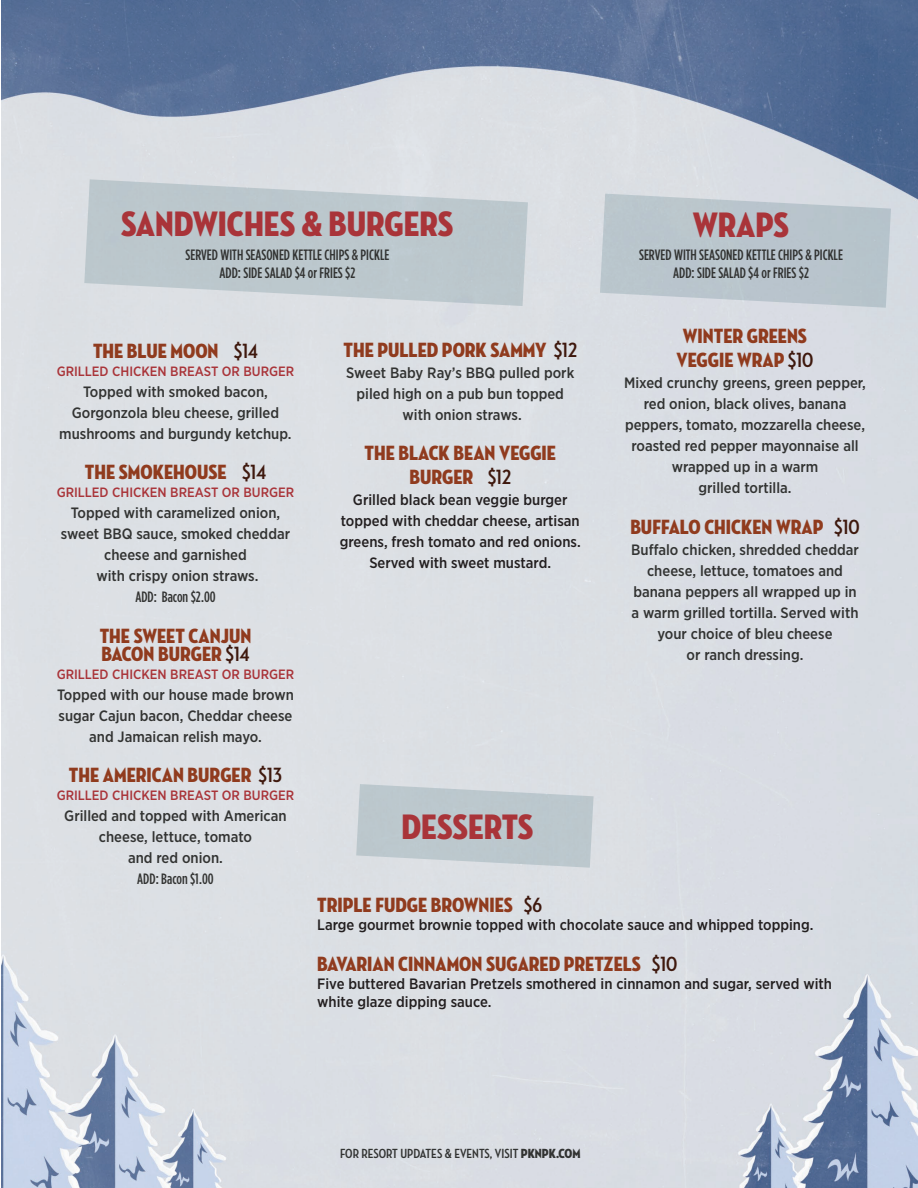
<style>
.page{position:relative;width:918px;height:1188px;background:#fff}
.page>*{position:absolute;margin:0;border:0;box-sizing:border-box;transform-origin:0 0}
.t1{font:36px "Neutraface Condensed Titling";color:#a93439}
.t2{font:21px/24px "Neutraface Condensed Titling";color:#903b1e;text-align:center}
.t3{font:500 15px/21px "Gotham Narrow";color:#323332;text-align:center}
.t4{font:500 15px/21px "Gotham Narrow";color:#231f20;text-align:center}
.t5{font:500 condensed 15px "Gotham HTF";color:#323332}
.t6{font:500 13.5px "Gotham Narrow";color:#a93439}
.t7{font:700 13.5px "Neutraface Condensed";color:#323332}
.s1{font-family:"Neutraface Condensed";font-weight:700;color:#3e180d}
.s2{font-family:"Neutraface Condensed Titling";font-weight:400}
</style>
<div class="page">
<img style="left:1px;top:0;width:917px;height:1188px">
<svg style="left:84px;top:179px;width:444px;height:127px;background:#c1cbd0"></svg>
<svg style="left:356px;top:784px;width:238px;height:84px;background:#c0cbd0"></svg>
<svg style="left:600px;top:194px;width:291px;height:114px;background:#bdc8cf"></svg>
<p class="t1" style="left:121px;top:203px;width:334px">SANDWICHES &amp; BURGERS</p>
<p class="t5" style="left:186px;top:247px;width:205px">SERVED WITH SEASONED KETTLE CHIPS &amp; PICKLE</p>
<p class="t5" style="left:220px;top:265px;width:137px">ADD: SIDE SALAD $4 or FRIES $2</p>
<p class="t2" style="left:93px;top:339px;width:166px">THE BLUE MOON <span class="s1">$14</span></p>
<p class="t6" style="left:57px;top:362px;width:239px">GRILLED CHICKEN BREAST OR BURGER</p>
<p class="t3" style="left:59px;top:381px;width:234px">Topped with smoked bacon,<br>Gorgonzola bleu cheese, grilled mushrooms and burgundy ketchup.</p>
<p class="t2" style="left:85px;top:460px;width:183px">THE SMOKEHOUSE <span class="s1">$14</span></p>
<p class="t6" style="left:57px;top:484px;width:239px">GRILLED CHICKEN BREAST OR BURGER</p>
<p class="t3" style="left:61px;top:502px;width:231px">Topped with caramelized onion, sweet BBQ sauce, smoked cheddar cheese and garnished</p>
<p class="t3" style="left:96px;top:565px;width:164px">with crispy onion straws.</p>
<p class="t5" style="left:135px;top:589px;width:82px">ADD: Bacon $2.00</p>
<p class="t2" style="left:100px;top:624px;width:153px">THE SWEET CANJUN</p>
<p class="t2" style="left:101px;top:642px;width:150px">BACON BURGER <span class="s1">$14</span></p>
<p class="t6" style="left:57px;top:665px;width:239px">GRILLED CHICKEN BREAST OR BURGER</p>
<p class="t3" style="left:57px;top:684px;width:238px">Topped with our house made brown sugar Cajun bacon, Cheddar cheese and Jamaican relish mayo.</p>
<p class="t2" style="left:69px;top:763px;width:215px">THE AMERICAN BURGER <span class="s1">$13</span></p>
<p class="t6" style="left:57px;top:787px;width:239px">GRILLED CHICKEN BREAST OR BURGER</p>
<p class="t3" style="left:64px;top:805px;width:224px">Grilled and topped with American cheese, lettuce, tomato</p>
<p class="t3" style="left:128px;top:847px;width:96px">and red onion.</p>
<p class="t5" style="left:137px;top:871px;width:78px">ADD: Bacon $1.00</p>
<p class="t2" style="left:343px;top:338px;width:235px">THE PULLED PORK SAMMY <span class="s1">$12</span></p>
<p class="t3" style="left:346px;top:362px;width:230px">Sweet Baby Ray’s BBQ pulled pork piled high on a pub bun topped</p>
<p class="t3" style="left:403px;top:404px;width:121px">with onion straws.</p>
<p class="t2" style="left:364px;top:441px;width:193px">THE BLACK BEAN VEGGIE<br>BURGER <span class="s1">$12</span></p>
<p class="t4" style="left:340px;top:489px;width:242px">Grilled black bean veggie burger topped with cheddar cheese, artisan greens, fresh tomato and red onions.<br>Served with sweet mustard.</p>
<p class="t1" style="left:402px;top:806px;width:134px">DESSERTS</p>
<p class="t1" style="left:693px;top:205px;width:98px">WRAPS</p>
<p class="t5" style="left:639px;top:246px;width:205px">SERVED WITH SEASONED KETTLE CHIPS &amp; PICKLE</p>
<p class="t5" style="left:673px;top:264px;width:137px">ADD: SIDE SALAD $4 or FRIES $2</p>
<p class="t2" style="left:683px;top:324px;width:126px">WINTER GREENS</p>
<p class="t2" style="left:677px;top:348px;width:138px">VEGGIE WRAP <span class="s1">$10</span></p>
<p class="t3" style="left:624px;top:372px;width:243px">Mixed crunchy greens, green pepper, red onion, black olives, banana peppers, tomato, mozzarella cheese, roasted red pepper mayonnaise all wrapped up in a warm</p>
<p class="t3" style="left:698px;top:477px;width:95px">grilled tortilla.</p>
<p class="t2" style="left:630px;top:515px;width:231px">BUFFALO CHICKEN WRAP <span class="s1">$10</span></p>
<p class="t3" style="left:631px;top:539px;width:229px">Buffalo chicken, shredded cheddar cheese, lettuce, tomatoes and banana peppers all wrapped up in a warm grilled tortilla. Served with your choice of bleu cheese</p>
<p class="t3" style="left:687px;top:644px;width:118px">or ranch dressing.</p>
<p class="t2" style="left:317px;top:893px;width:226px">TRIPLE FUDGE BROWNIES <span class="s1">$6</span></p>
<p class="t4" style="left:317px;top:914px;width:498px">Large gourmet brownie topped with chocolate sauce and whipped topping.</p>
<p class="t2" style="left:317px;top:952px;width:362px">BAVARIAN CINNAMON SUGARED PRETZELS <span class="s1">$10</span></p>
<p class="t4" style="left:317px;top:974px;width:516px;line-height:18px;text-align:left">Five buttered Bavarian Pretzels smothered in cinnamon and sugar, served with white glaze dipping sauce.</p>
<p class="t7" style="left:340px;top:1146px;width:242px">FOR RESORT UPDATES &amp; EVENTS, VISIT <span class="s2">PKNPK.COM</span></p>
</div>
